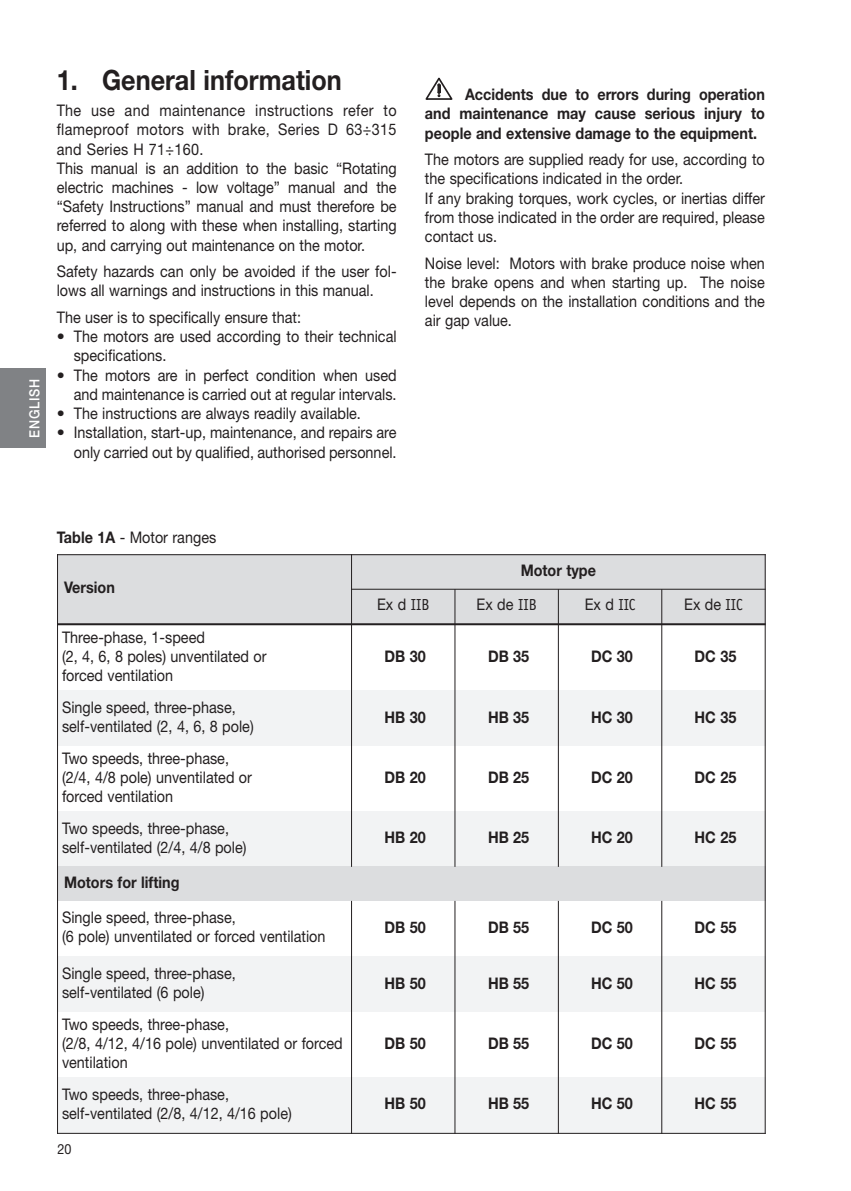
<style>
.page{position:relative;width:851px;height:1191px;background:#fff}
.page>*{position:absolute;margin:0;border:0;box-sizing:border-box;transform-origin:0 0}
.t1{font:700 28px "Helvetica Neue";color:#231f20;scale:.9 1}
.t2{font:16px/19.2px "Helvetica Neue";color:#231f20;scale:.9 1}
.t3{font:16px/19.2px "Helvetica Neue";color:#231f20;text-align:right}
.t4{font:700 16px/19.2px "Helvetica Neue";color:#231f20;text-align:justify;scale:.9 1}
.t5{font:500 14px "Helvetica Neue";letter-spacing:.055em;color:#fff;scale:.9 1}
.t6{font:14px "Helvetica Neue";color:#231f20;scale:.9 1}
.s1{font-weight:700}
.s2{font-family:"Officina Sans"}
</style>
<div class="page">
<div style="left:0;top:369px;width:45px;height:79px;background:#808285"></div>
<svg style="left:425px;top:77px;width:28px;height:23px"></svg>
<div style="left:57px;top:554px;width:294px;height:70px;background:#dcdddf"></div>
<div style="left:351px;top:554px;width:414px;height:35px;background:#dcdddf"></div>
<div style="left:351px;top:589px;width:104px;height:35px;background:#dcdddf"></div>
<div style="left:455px;top:589px;width:103px;height:35px;background:#dcdddf"></div>
<div style="left:558px;top:589px;width:103px;height:35px;background:#dcdddf"></div>
<div style="left:661px;top:589px;width:104px;height:35px;background:#dcdddf"></div>
<div style="left:57px;top:690px;width:294px;height:56px;background:#f2f3f4"></div>
<div style="left:351px;top:690px;width:104px;height:56px;background:#f2f3f4"></div>
<div style="left:455px;top:690px;width:103px;height:56px;background:#f2f3f4"></div>
<div style="left:558px;top:690px;width:103px;height:56px;background:#f2f3f4"></div>
<div style="left:661px;top:690px;width:104px;height:56px;background:#f2f3f4"></div>
<div style="left:57px;top:811px;width:294px;height:56px;background:#f2f3f4"></div>
<div style="left:351px;top:811px;width:104px;height:56px;background:#f2f3f4"></div>
<div style="left:455px;top:811px;width:103px;height:56px;background:#f2f3f4"></div>
<div style="left:558px;top:811px;width:103px;height:56px;background:#f2f3f4"></div>
<div style="left:661px;top:811px;width:104px;height:56px;background:#f2f3f4"></div>
<div style="left:57px;top:867px;width:708px;height:34px;background:#dcdddf"></div>
<div style="left:57px;top:956px;width:294px;height:56px;background:#f2f3f4"></div>
<div style="left:351px;top:956px;width:104px;height:56px;background:#f2f3f4"></div>
<div style="left:455px;top:956px;width:103px;height:56px;background:#f2f3f4"></div>
<div style="left:558px;top:956px;width:103px;height:56px;background:#f2f3f4"></div>
<div style="left:661px;top:956px;width:104px;height:56px;background:#f2f3f4"></div>
<div style="left:57px;top:1077px;width:294px;height:56px;background:#f2f3f4"></div>
<div style="left:351px;top:1077px;width:104px;height:56px;background:#f2f3f4"></div>
<div style="left:455px;top:1077px;width:103px;height:56px;background:#f2f3f4"></div>
<div style="left:558px;top:1077px;width:103px;height:56px;background:#f2f3f4"></div>
<div style="left:661px;top:1077px;width:104px;height:56px;background:#f2f3f4"></div>
<hr style="left:57px;top:554px;width:1px;height:579px;background:#231f20">
<hr style="left:351px;top:554px;width:1px;height:313px;background:#231f20">
<hr style="left:351px;top:901px;width:1px;height:232px;background:#231f20">
<hr style="left:454px;top:589px;width:1px;height:278px;background:#231f20">
<hr style="left:454px;top:901px;width:1px;height:232px;background:#231f20">
<hr style="left:557px;top:589px;width:1px;height:278px;background:#231f20">
<hr style="left:557px;top:901px;width:1px;height:232px;background:#231f20">
<hr style="left:661px;top:589px;width:1px;height:278px;background:#231f20">
<hr style="left:661px;top:901px;width:1px;height:232px;background:#231f20">
<hr style="left:764px;top:554px;width:1px;height:579px;background:#231f20">
<hr style="left:57px;top:554px;width:708px;height:1px;background:#231f20">
<hr style="left:351px;top:589px;width:414px;height:1px;background:#231f20">
<hr style="left:57px;top:623px;width:708px;height:2px;background:#231f20">
<hr style="left:57px;top:1132px;width:708px;height:1px;background:#231f20">
<p class="t5" style="left:29px;top:438px;width:67px;rotate:-90deg">ENGLISH</p>
<h1 class="t1" style="left:57px;top:70px;width:318px">1. General information</h1>
<p class="t2" style="left:57px;top:102px;width:379px">The use and maintenance instructions refer to flameproof motors with brake, Series D 63÷315 and Series H 71÷160.<br>This manual is an addition to the basic “Rotating electric machines - low voltage” manual and the “Safety Instructions” manual and must therefore be referred to along with these when installing, starting up, and carrying out maintenance on the motor.</p>
<p class="t2" style="left:57px;top:263px;width:379px">Safety hazards can only be avoided if the user fol&shy;lows all warnings and instructions in this manual.</p>
<p class="t2" style="left:57px;top:309px;width:273px">The user is to specifically ensure that:</p>
<p class="t3" style="left:74px;top:328px;width:324px;text-align:left;text-indent:-17px">• The motors are used according to their technical specifications.</p>
<p class="t3" style="left:57px;top:367px;width:341px">• The motors are in perfect condition when used and maintenance is carried out at regular intervals.</p>
<p class="t3" style="left:57px;top:405px;width:306px">• The instructions are always readily available.</p>
<p class="t3" style="left:57px;top:424px;width:341px">• Installation, start-up, maintenance, and repairs are only carried out by qualified, authorised personnel.</p>
<p class="t4" style="left:425px;top:86px;width:379px;text-indent:40px">Accidents due to errors during operation and maintenance may cause serious injury to people and extensive damage to the equipment.</p>
<p class="t2" style="left:425px;top:151px;width:379px">The motors are supplied ready for use, according to the specifications indicated in the order.<br>If any braking torques, work cycles, or inertias differ from those indicated in the order are required, please contact us.</p>
<p class="t2" style="left:425px;top:255px;width:379px;text-align:justify">Noise level: Motors with brake produce noise when the brake opens and when starting up. The noise level depends on the installation conditions and the air gap value.</p>
<p class="t2" style="left:57px;top:529px;width:179px"><span class="s1">Table 1A</span> - Motor ranges</p>
<p class="t4" style="left:64px;top:579px;width:58px">Version</p>
<p class="t2" style="left:62px;top:629px;width:228px">Three-phase, 1-speed<br>(2, 4, 6, 8 poles) unventilated or forced ventilation</p>
<p class="t4" style="left:520px;top:562px;width:85px">Motor type</p>
<p class="t2" style="left:377px;top:596px;width:60px">Ex d <span class="s2">IIB</span></p>
<p class="t2" style="left:476px;top:596px;width:68px">Ex de <span class="s2">IIB</span></p>
<p class="t2" style="left:584px;top:596px;width:58px">Ex d <span class="s2">IIC</span></p>
<p class="t2" style="left:684px;top:596px;width:66px">Ex de <span class="s2">IIC</span></p>
<p class="t4" style="left:384px;top:648px;width:47px">DB 30</p>
<p class="t4" style="left:488px;top:648px;width:47px">DB 35</p>
<p class="t4" style="left:591px;top:648px;width:48px">DC 30</p>
<p class="t4" style="left:694px;top:648px;width:48px">DC 35</p>
<p class="t2" style="left:62px;top:699px;width:214px">Single speed, three-phase, self-ventilated (2, 4, 6, 8 pole)</p>
<p class="t4" style="left:384px;top:708px;width:47px">HB 30</p>
<p class="t4" style="left:488px;top:708px;width:47px">HB 35</p>
<p class="t4" style="left:591px;top:708px;width:48px">HC 30</p>
<p class="t4" style="left:694px;top:708px;width:48px">HC 35</p>
<p class="t2" style="left:62px;top:750px;width:212px">Two speeds, three-phase, (2/4, 4/8 pole) unventilated or forced ventilation</p>
<p class="t4" style="left:384px;top:769px;width:47px">DB 20</p>
<p class="t4" style="left:488px;top:769px;width:47px">DB 25</p>
<p class="t4" style="left:591px;top:769px;width:48px">DC 20</p>
<p class="t4" style="left:694px;top:769px;width:48px">DC 25</p>
<p class="t2" style="left:62px;top:820px;width:206px">Two speeds, three-phase, self-ventilated (2/4, 4/8 pole)</p>
<p class="t4" style="left:384px;top:829px;width:47px">HB 20</p>
<p class="t4" style="left:488px;top:829px;width:47px">HB 25</p>
<p class="t4" style="left:591px;top:829px;width:48px">HC 20</p>
<p class="t4" style="left:694px;top:829px;width:48px">HC 25</p>
<p class="t4" style="left:64px;top:874px;width:130px">Motors for lifting</p>
<p class="t2" style="left:62px;top:909px;width:294px">Single speed, three-phase,<br>(6 pole) unventilated or forced ventilation</p>
<p class="t4" style="left:384px;top:919px;width:47px">DB 50</p>
<p class="t4" style="left:488px;top:919px;width:47px">DB 55</p>
<p class="t4" style="left:591px;top:919px;width:48px">DC 50</p>
<p class="t4" style="left:694px;top:919px;width:48px">DC 55</p>
<p class="t2" style="left:62px;top:965px;width:194px">Single speed, three-phase, self-ventilated (6 pole)</p>
<p class="t4" style="left:384px;top:974px;width:47px">HB 50</p>
<p class="t4" style="left:488px;top:974px;width:47px">HB 55</p>
<p class="t4" style="left:591px;top:974px;width:48px">HC 50</p>
<p class="t4" style="left:694px;top:974px;width:48px">HC 55</p>
<p class="t2" style="left:62px;top:1015px;width:313px">Two speeds, three-phase,<br>(2/8, 4/12, 4/16 pole) unventilated or forced ventilation</p>
<p class="t4" style="left:384px;top:1035px;width:47px">DB 50</p>
<p class="t4" style="left:488px;top:1035px;width:47px">DB 55</p>
<p class="t4" style="left:591px;top:1035px;width:48px">DC 50</p>
<p class="t4" style="left:694px;top:1035px;width:48px">DC 55</p>
<p class="t2" style="left:62px;top:1085px;width:257px">Two speeds, three-phase, self-ventilated (2/8, 4/12, 4/16 pole)</p>
<p class="t4" style="left:384px;top:1095px;width:47px">HB 50</p>
<p class="t4" style="left:488px;top:1095px;width:47px">HB 55</p>
<p class="t4" style="left:591px;top:1095px;width:48px">HC 50</p>
<p class="t4" style="left:694px;top:1095px;width:48px">HC 55</p>
<p class="t6" style="left:57px;top:1143px;width:17px">20</p>
</div>
